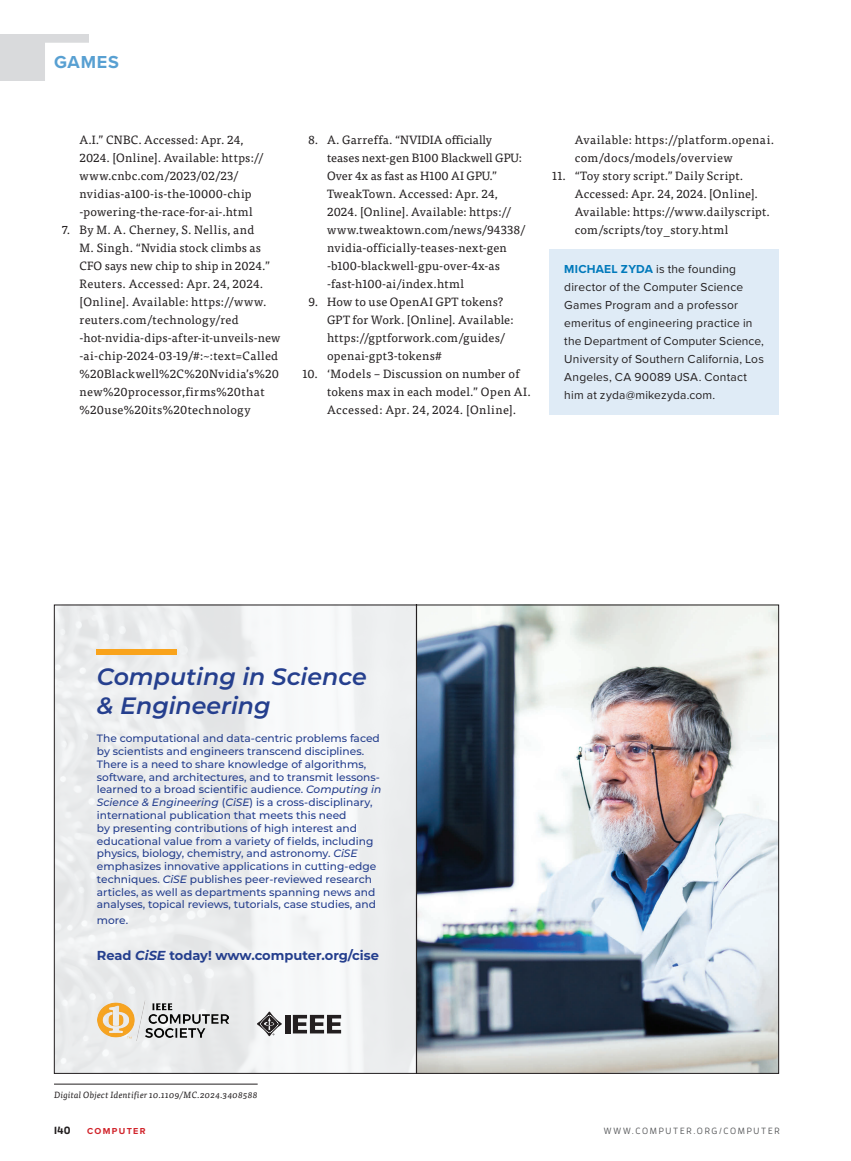
<style>
.page{position:relative;width:851px;height:1161px;background:#fff}
.page>*{position:absolute;margin:0;border:0;box-sizing:border-box;transform-origin:0 0}
.t1{font:italic 600 23.7px/29.5px "Montserrat";color:#253f8e}
.t2{font:700 18px "Proxima Nova";letter-spacing:.045em;color:#58a0d2}
.t3{font:700 13.05px "Montserrat";color:#253f8e}
.t4{font:12px/18px "Tisa Pro";letter-spacing:.02em;color:#231f20}
.t5{font:12px/18px "Proxima Nova";letter-spacing:.015em;color:#231f20}
.t6{font:500 10.65px/12.8px "Montserrat";color:#253f8e}
.t7{font:700 10.5px "Enzo OT";color:#231f20}
.t8{font:italic 9px "Tisa Pro";letter-spacing:.02em;color:#231f20}
.t9{font:500 9px "Enzo OT";letter-spacing:.19em;color:#57585a}
.t10{font:700 9px "Proxima Nova";letter-spacing:.145em;color:#d1232a}
.s1{font-weight:700;color:#0079bb}
.s2{font-style:italic}
</style>
<div class="page">
<div style="left:0;top:34px;width:89px;height:47px;background:#d9dadc"></div>
<div style="left:45px;top:43px;width:82px;height:42px;background:#fff"></div>
<div style="left:549px;top:249px;width:229px;height:165px;background:#dfebf6"></div>
<div style="left:54px;top:605px;width:362px;height:468px;background:#eeeff0"></div>
<img style="left:416px;top:607px;width:360px;height:465px">
<div style="left:97px;top:649px;width:80px;height:6px;background:#f9a31b"></div>
<div style="left:285px;top:1015px;width:5px;height:18px;background:#231f20"></div>
<svg style="left:293px;top:1015px;width:48px;height:18px"></svg>
<svg style="left:257px;top:1012px;width:25px;height:24px"></svg>
<img style="left:98px;top:1001px;width:131px;height:40px">
<hr style="left:54px;top:1084px;width:204px;height:1px;background:#231f20">
<h2 class="t2" style="left:54px;top:49px;width:67px">GAMES</h2>
<p class="t4" style="left:80px;top:130px;width:185px">A.I.” CNBC. Accessed: Apr. 24, 2024. [Online]. Available: https:// www.cnbc.com/2023/02/23/ nvidias-a100-is-the-10000-chip -powering-the-race-for-ai-.html</p>
<p class="t4" style="left:80px;top:220px;width:202px;text-indent:-18px">7. By M. A. Cherney, S. Nellis, and<br>M. Singh. “Nvidia stock climbs as CFO says new chip to ship in 2024.” Reuters. Accessed: Apr. 24, 2024. [Online]. Available: https://www. reuters.com/technology/red -hot-nvidia-dips-after-it-unveils-new -ai-chip-2024-03-19/#:~:text=Called %20Blackwell%2C%20Nvidia’s%20 new%20processor,firms%20that %20use%20its%20technology</p>
<p class="t4" style="left:327px;top:130px;width:199px;text-indent:-19px">8. A. Garreffa. “NVIDIA officially teases next-gen B100 Blackwell GPU:<br>Over 4x as fast as H100 AI GPU.” TweakTown. Accessed: Apr. 24, 2024. [Online]. Available: https:// www.tweaktown.com/news/94338/ nvidia-officially-teases-next-gen -b100-blackwell-gpu-over-4x-as -fast-h100-ai/index.html</p>
<p class="t4" style="left:327px;top:292px;width:188px;text-indent:-19px">9. How to use OpenAI GPT tokens?<br>GPT for Work. [Online]. Available: https://gptforwork.com/guides/ openai-gpt3-tokens#</p>
<p class="t4" style="left:327px;top:364px;width:205px;text-indent:-25px">10. ‘Models – Discussion on number of tokens max in each model.” Open AI.<br>Accessed: Apr. 24, 2024. [Online].</p>
<p class="t4" style="left:574px;top:130px;width:201px">Available: https://platform.openai. com/docs/models/overview</p>
<p class="t4" style="left:574px;top:166px;width:197px;text-indent:-23px">11. “Toy story script.” Daily Script.<br>Accessed: Apr. 24, 2024. [Online].<br>Available: https://www.dailyscript. com/scripts/toy_story.html</p>
<p class="t5" style="left:564px;top:260px;width:201px"><span class="s1">MICHAEL ZYDA</span> is the founding director of the Computer Science<br>Games Program and a professor emeritus of engineering practice in the Department of Computer Science,<br>University of Southern California, Los<br>Angeles, CA 90089 USA. Contact him at zyda@mikezyda.com.</p>
<p class="t1" style="left:97px;top:660px;width:271px">Computing in Science &amp; Engineering</p>
<p class="t6" style="left:97px;top:732px;width:286px">The computational and data-centric problems faced by scientists and engineers transcend disciplines.<br>There is a need to share knowledge of algorithms, software, and architectures, and to transmit lessons&shy;learned to a broad scientific audience. <span class="s2">Computing in Science &amp; Engineering</span> (<span class="s2">CiSE</span>) is a cross-disciplinary, international publication that meets this need<br>by presenting contributions of high interest and educational value from a variety of fields, including physics, biology, chemistry, and astronomy. <span class="s2">CiSE </span>emphasizes innovative applications in cutting-edge techniques. <span class="s2">CiSE</span> publishes peer-reviewed research articles, as well as departments spanning news and analyses, topical reviews, tutorials, case studies, and</p>
<p class="t6" style="left:97px;top:914px;width:33px">more.</p>
<p class="t3" style="left:97px;top:946px;width:283px">Read <span class="s2">CiSE</span> today! www.computer.org/cise</p>
<p class="t8" style="left:54px;top:1088px;width:205px">Digital Object Identifier 10.1109/MC.2024.3408588</p>
<p class="t7" style="left:54px;top:1124px;width:18px">140</p>
<p class="t10" style="left:87px;top:1124px;width:60px">COMPUTER</p>
<p class="t9" style="left:603px;top:1126px;width:177px">WWW.COMPUTER.ORG/COMPUTER</p>
</div>
